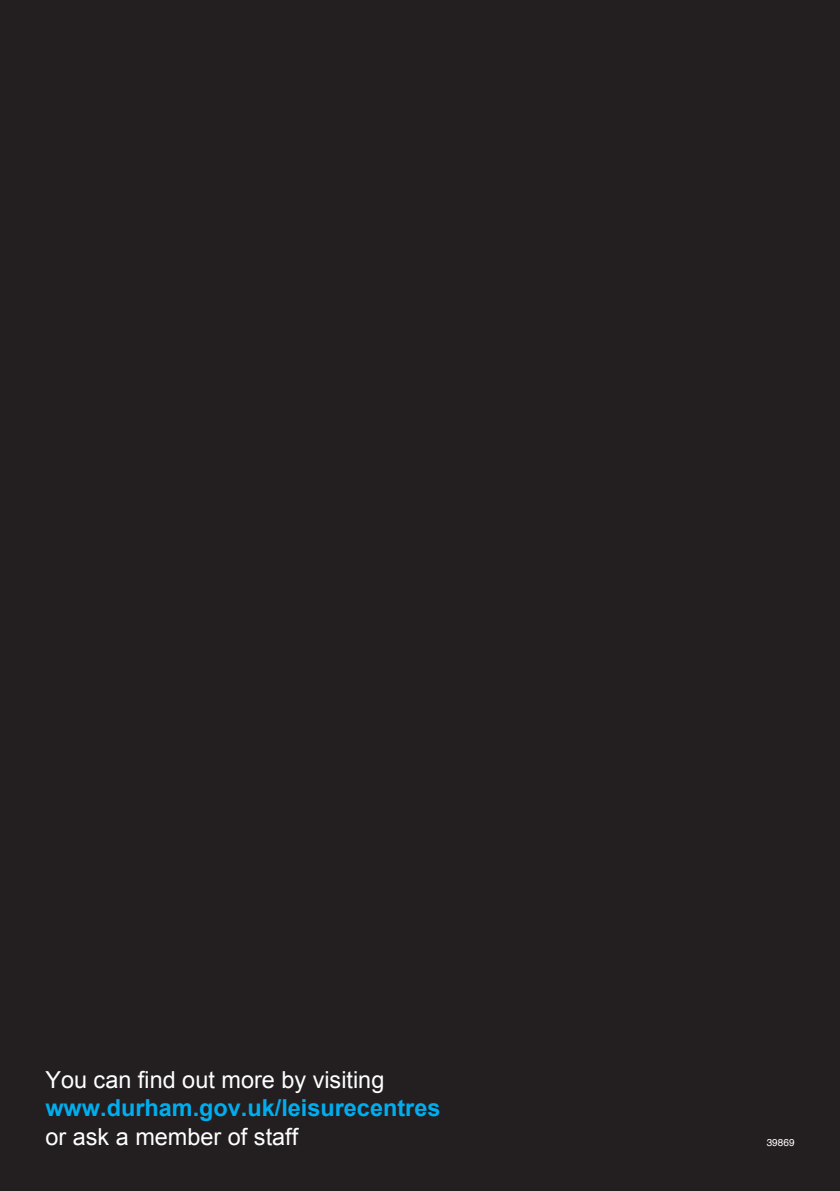
<style>
.page{position:relative;width:840px;height:1191px;background:#fff}
.page>*{position:absolute;margin:0;border:0;box-sizing:border-box;transform-origin:0 0}
.t1{font:700 23.4px/28.2px "Arial";color:#00aeef}
.t2{font:23.4px "Arial";color:#fff}
.t3{font:10px "Helvetica";color:#fff}
.s1{font-weight:400;color:#fff}
</style>
<div class="page">
<div style="left:0;top:0;width:839px;height:1191px;background:#231f20"></div>
<p class="t1" style="left:45px;top:1066px;width:396px"><span class="s1">You can find out more by visiting </span>www.durham.gov.uk/leisurecentres</p>
<p class="t2" style="left:45px;top:1121px;width:254px">or ask a member of staff</p>
<p class="t3" style="left:766px;top:1134px;width:29px">39869</p>
</div>
